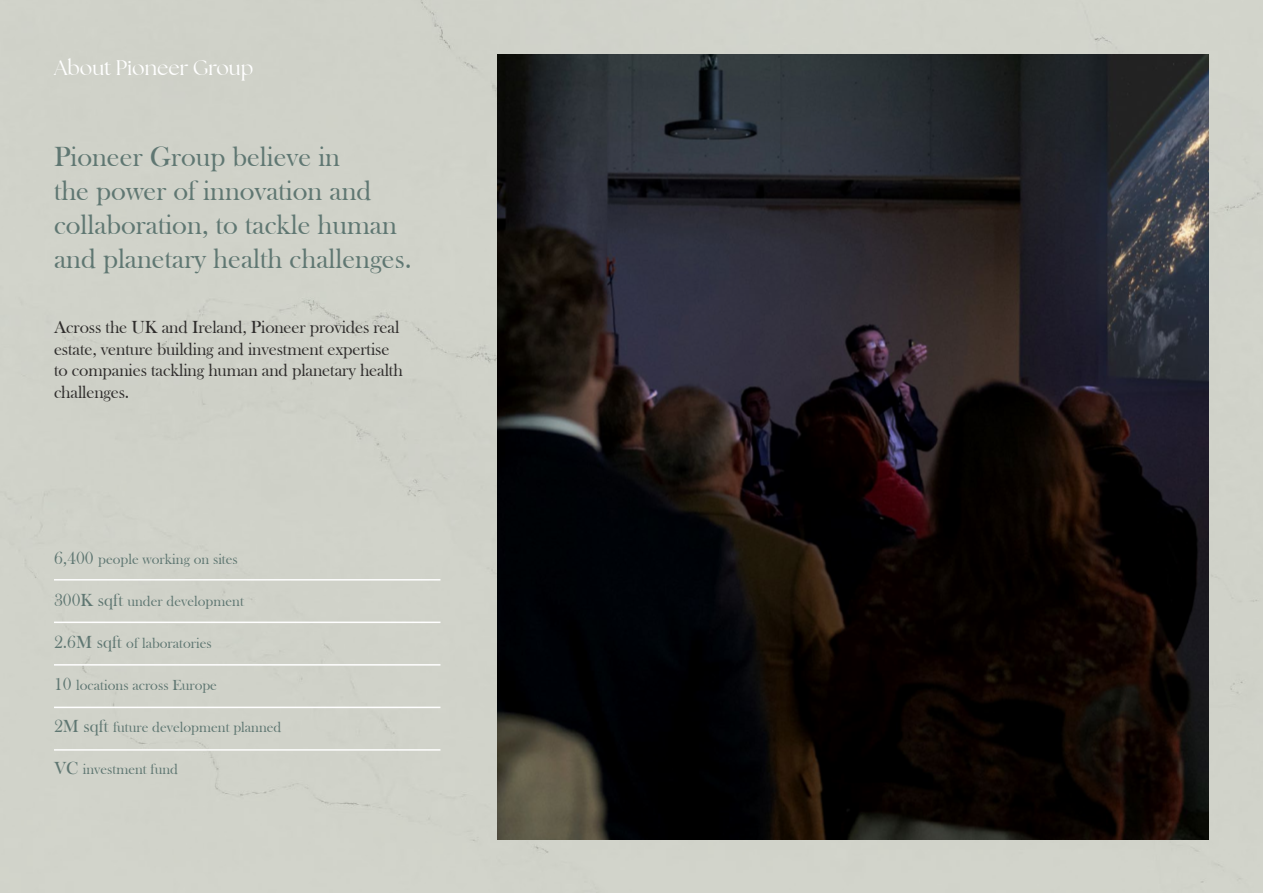
<style>
.page{position:relative;width:1263px;height:893px;background:#fff}
.page>*{position:absolute;margin:0;border:0;box-sizing:border-box;transform-origin:0 0}
.t1{font:28.5px/34.2px "Bask Old Face";color:#5f7772}
.t2{font:21px "The Seasons Regular";color:#fff}
.t3{font:18px/21.6px "Bask Old Face";letter-spacing:-.01em;color:#2f2d2c}
.t4{font:15px "Bask Old Face";color:#5f7772}
.s1{font-size:18px}
</style>
<div class="page">
<img style="left:497px;top:54px;width:712px;height:786px">
<h2 class="t2" style="left:54px;top:54px;width:201px">About Pioneer Group</h2>
<h1 class="t1" style="left:54px;top:140px;width:359px">Pioneer Group believe in<br>the power of innovation and collaboration, to tackle human and planetary health challenges.</h1>
<p class="t3" style="left:54px;top:317px;width:350px">Across the UK and Ireland, Pioneer provides real estate, venture building and investment expertise to companies tackling human and planetary health challenges.</p>
<p class="t4" style="left:54px;top:551px;width:185px"><span class="s1">6,400</span> people working on sites</p>
<p class="t4" style="left:54px;top:593px;width:191px"><span class="s1">300K sqft</span> under development</p>
<p class="t4" style="left:54px;top:635px;width:159px"><span class="s1">2.6M sqft</span> of laboratories</p>
<p class="t4" style="left:54px;top:677px;width:165px"><span class="s1">10</span> locations across Europe</p>
<p class="t4" style="left:54px;top:719px;width:229px"><span class="s1">2M sqft</span> future development planned</p>
<p class="t4" style="left:54px;top:761px;width:126px"><span class="s1">VC</span> investment fund</p>
</div>
